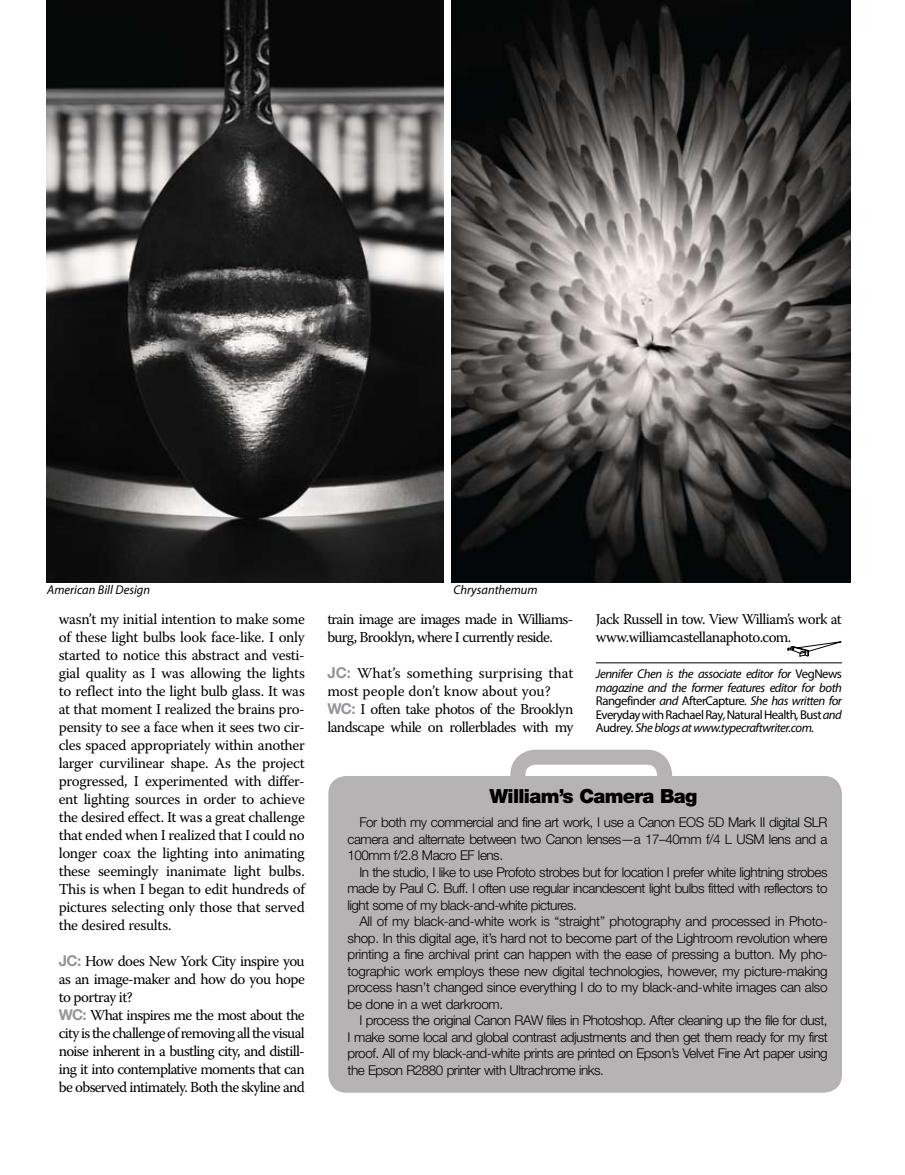
<style>
.page{position:relative;width:905px;height:1175px;background:#fff}
.page>*{position:absolute;margin:0;border:0;box-sizing:border-box;transform-origin:0 0}
.t1{font:900 19.5px "Helvetica Neue LT Std";color:#010101}
.t2{font:15px/18px "Warnock Pro";letter-spacing:-.04em;color:#000}
.t3{font:300 13.5px/16.5px "Helvetica Neue LT Std";letter-spacing:-.035em;color:#000;text-align:justify}
.t4{font:italic 12.75px/13.5px "Myriad Pro";letter-spacing:-.035em;color:#000;text-align:justify}
.t5{font:italic 12.75px "Myriad Pro";color:#000}
.s1{font-family:"Helvetica Neue LT Std";font-weight:700;color:#939598}
.s2{font-style:normal}
</style>
<div class="page">
<hr style="left:596px;top:662px;width:246px;height:1px;background:#000">
<div style="left:328px;top:776px;width:514px;height:316px;background:#b5b3b3;border-radius:18px"></div>
<div style="left:510px;top:749px;width:162px;height:70px;border:15px solid #b5b3b3;border-radius:18px"></div>
<img style="left:46px;top:0;width:397px;height:582px">
<img style="left:452px;top:0;width:398px;height:582px">
<svg style="left:787px;top:641px;width:55px;height:15px"></svg>
<p class="t5" style="left:47px;top:582px;width:104px">American Bill Design</p>
<p class="t5" style="left:453px;top:582px;width:86px">Chrysanthemum</p>
<p class="t2" style="left:59px;top:610px;width:247px;text-align:justify">wasn’t my initial intention to make some of these light bulbs look face-like. I only started to notice this abstract and vesti&shy;gial quality as I was allowing the lights to reflect into the light bulb glass. It was at that moment I realized the brains pro&shy;pensity to see a face when it sees two cir&shy;cles spaced appropriately within another larger curvilinear shape. As the project progressed, I experimented with differ&shy;ent lighting sources in order to achieve the desired effect. It was a great challenge that ended when I realized that I could no longer coax the lighting into animating these seemingly inanimate light bulbs.<br>This is when I began to edit hundreds of pictures selecting only those that served the desired results.</p>
<p class="t2" style="left:59px;top:952px;width:247px"><span class="s1">JC:</span> How does New York City inspire you as an image-maker and how do you hope to portray it?<br><span class="s1">WC:</span> What inspires me the most about the city is the challenge of removing all the visual noise inherent in a bustling city, and distill&shy;ing it into contemplative moments that can be observed intimately. Both the skyline and</p>
<p class="t2" style="left:327px;top:610px;width:247px">train image are images made in Williams&shy;burg, Brooklyn, where I currently reside.</p>
<p class="t2" style="left:327px;top:664px;width:247px"><span class="s1">JC:</span> What’s something surprising that most people don’t know about you?<br><span class="s1">WC:</span> I often take photos of the Brooklyn landscape while on rollerblades with my</p>
<p class="t2" style="left:596px;top:610px;width:247px">Jack Russell in tow. View William’s work at www.williamcastellanaphoto.com.</p>
<p class="t4" style="left:596px;top:667px;width:247px">Jennifer Chen is the associate editor for <span class="s2">VegNews </span>magazine and the former features editor for both <span class="s2">Rangefinder</span> and <span class="s2">AfterCapture</span>. She has written for <span class="s2">Everyday with Rachael Ray</span>, <span class="s2">Natural Health</span>, <span class="s2">Bust</span> and <span class="s2">Audrey</span>. She blogs at www.typecraftwriter.com.</p>
<h1 class="t1" style="left:489px;top:784px;width:209px">William’s Camera Bag</h1>
<p class="t3" style="left:347px;top:813px;width:481px;text-indent:12px">For both my commercial and fine art work, I use a Canon EOS 5D Mark II digital SLR camera and alternate between two Canon lenses—a 17–40mm f/4 L USM lens and a 100mm f/2.8 Macro EF lens.</p>
<p class="t3" style="left:347px;top:863px;width:481px;text-indent:12px">In the studio, I like to use Profoto strobes but for location I prefer white lightning strobes made by Paul C. Buff. I often use regular incandescent light bulbs fitted with reflectors to light some of my black-and-white pictures.</p>
<p class="t3" style="left:347px;top:912px;width:481px;text-indent:12px">All of my black-and-white work is “straight” photography and processed in Photo&shy;shop. In this digital age, it’s hard not to become part of the Lightroom revolution where printing a fine archival print can happen with the ease of pressing a button. My pho&shy;tographic work employs these new digital technologies, however, my picture-making process hasn’t changed since everything I do to my black-and-white images can also be done in a wet darkroom.</p>
<p class="t3" style="left:347px;top:1011px;width:481px;text-indent:12px">I process the original Canon RAW files in Photoshop. After cleaning up the file for dust, I make some local and global contrast adjustments and then get them ready for my first proof. All of my black-and-white prints are printed on Epson’s Velvet Fine Art paper using the Epson R2880 printer with Ultrachrome inks.</p>
</div>
